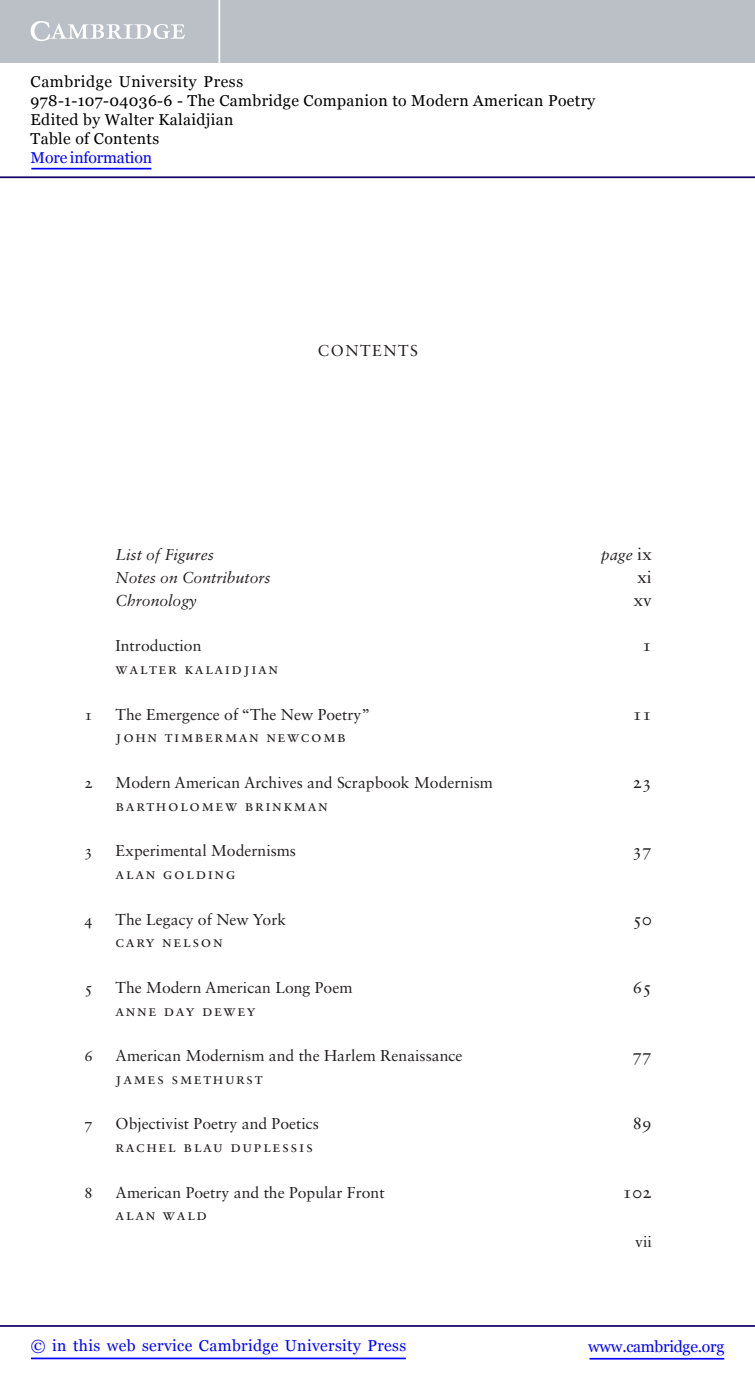
<style>
.page{position:relative;width:755px;height:1385px;background:#fff}
.page>*{position:absolute;margin:0;border:0;box-sizing:border-box;transform-origin:0 0}
.t1{font:17.5px "Sabon LT Std";color:#231f20}
.t2{font:15.75px "Sabon LT Std";letter-spacing:.1em;color:#231f20}
.t3{font:15.75px/18.9px "Georgia";letter-spacing:.025em;color:#000}
.t4{font:italic 15.75px "Sabon LT Std";color:#231f20}
.t5{font:15.75px "Georgia";letter-spacing:.025em;color:#00f}
.t6{font:15.75px "Georgia";letter-spacing:-.015em;color:#00f}
.t7{font:15.75px "Georgia";letter-spacing:-.01em;color:#00f}
.s1{font-style:normal;font-size:17.5px}
</style>
<div class="page">
<hr style="left:589px;top:1358px;width:134px;height:1px;background:#00f">
<hr style="left:0;top:1325px;width:754px;height:2px;background:#150666">
<hr style="left:31px;top:1357px;width:374px;height:2px;background:#00f">
<div style="left:0;top:0;width:754px;height:63px;background:#bac0c6"></div>
<svg style="left:31px;top:21px;width:154px;height:20px"></svg>
<hr style="left:218px;top:0;width:2px;height:63px;background:#fff">
<hr style="left:0;top:176px;width:754px;height:2px;background:#150666">
<hr style="left:31px;top:168px;width:120px;height:1px;background:#00f">
<p class="t3" style="left:31px;top:73px;width:566px">Cambridge University Press<br>978-1-107-04036-6 - The Cambridge Companion to Modern American Poetry Edited by Walter Kalaidjian<br>Table of Contents</p>
<p class="t7" style="left:31px;top:148px;width:123px">More information</p>
<p class="t2" style="left:317px;top:344px;width:102px">CONTENTS</p>
<p class="t4" style="left:116px;top:549px;width:100px">List of Figures</p>
<p class="t4" style="left:601px;top:549px;width:52px">page <span class="s1">ix</span></p>
<p class="t4" style="left:116px;top:571px;width:156px">Notes on Contributors</p>
<p class="t1" style="left:636px;top:570px;width:16px">xi</p>
<p class="t4" style="left:116px;top:594px;width:83px">Chronology</p>
<p class="t1" style="left:633px;top:593px;width:20px">xv</p>
<p class="t2" style="left:116px;top:640px;width:87px">Introduction</p>
<p class="t1" style="left:641px;top:638px;width:11px">1</p>
<p class="t2" style="left:116px;top:662px;width:164px">Walter Kalaidjian</p>
<p class="t2" style="left:84px;top:708px;width:10px">1</p>
<p class="t2" style="left:116px;top:708px;width:256px">The Emergence of “The New Poetry”</p>
<p class="t1" style="left:632px;top:707px;width:21px">11</p>
<p class="t2" style="left:116px;top:731px;width:231px">John Timberman Newcomb</p>
<p class="t2" style="left:84px;top:776px;width:10px">2</p>
<p class="t2" style="left:116px;top:776px;width:378px">Modern American Archives and Scrapbook Modernism</p>
<p class="t1" style="left:632px;top:775px;width:21px">23</p>
<p class="t2" style="left:116px;top:799px;width:213px">Bartholomew Brinkman</p>
<p class="t2" style="left:84px;top:844px;width:10px">3</p>
<p class="t2" style="left:116px;top:844px;width:182px">Experimental Modernisms</p>
<p class="t1" style="left:632px;top:843px;width:21px">37</p>
<p class="t2" style="left:116px;top:867px;width:121px">Alan Golding</p>
<p class="t2" style="left:84px;top:913px;width:10px">4</p>
<p class="t2" style="left:116px;top:913px;width:172px">The Legacy of New York</p>
<p class="t1" style="left:632px;top:911px;width:21px">50</p>
<p class="t2" style="left:116px;top:935px;width:108px">Cary Nelson</p>
<p class="t2" style="left:84px;top:981px;width:10px">5</p>
<p class="t2" style="left:116px;top:981px;width:238px">The Modern American Long Poem</p>
<p class="t1" style="left:632px;top:980px;width:21px">65</p>
<p class="t2" style="left:116px;top:1004px;width:141px">Anne Day Dewey</p>
<p class="t2" style="left:84px;top:1049px;width:10px">6</p>
<p class="t2" style="left:116px;top:1049px;width:348px">American Modernism and the Harlem Renaissance</p>
<p class="t1" style="left:632px;top:1048px;width:21px">77</p>
<p class="t2" style="left:116px;top:1072px;width:148px">James Smethurst</p>
<p class="t2" style="left:84px;top:1117px;width:10px">7</p>
<p class="t2" style="left:116px;top:1117px;width:205px">Objectivist Poetry and Poetics</p>
<p class="t1" style="left:632px;top:1116px;width:21px">89</p>
<p class="t2" style="left:116px;top:1140px;width:199px">Rachel Blau DuPlessis</p>
<p class="t2" style="left:84px;top:1186px;width:10px">8</p>
<p class="t2" style="left:116px;top:1186px;width:270px">American Poetry and the Popular Front</p>
<p class="t1" style="left:622px;top:1184px;width:31px">102</p>
<p class="t2" style="left:116px;top:1208px;width:93px">Alan Wald</p>
<p class="t2" style="left:634px;top:1235px;width:18px">vii</p>
<p class="t5" style="left:31px;top:1336px;width:376px">© in this web service Cambridge University Press</p>
<p class="t6" style="left:587px;top:1336px;width:137px">www.cambridge.org</p>
</div>
